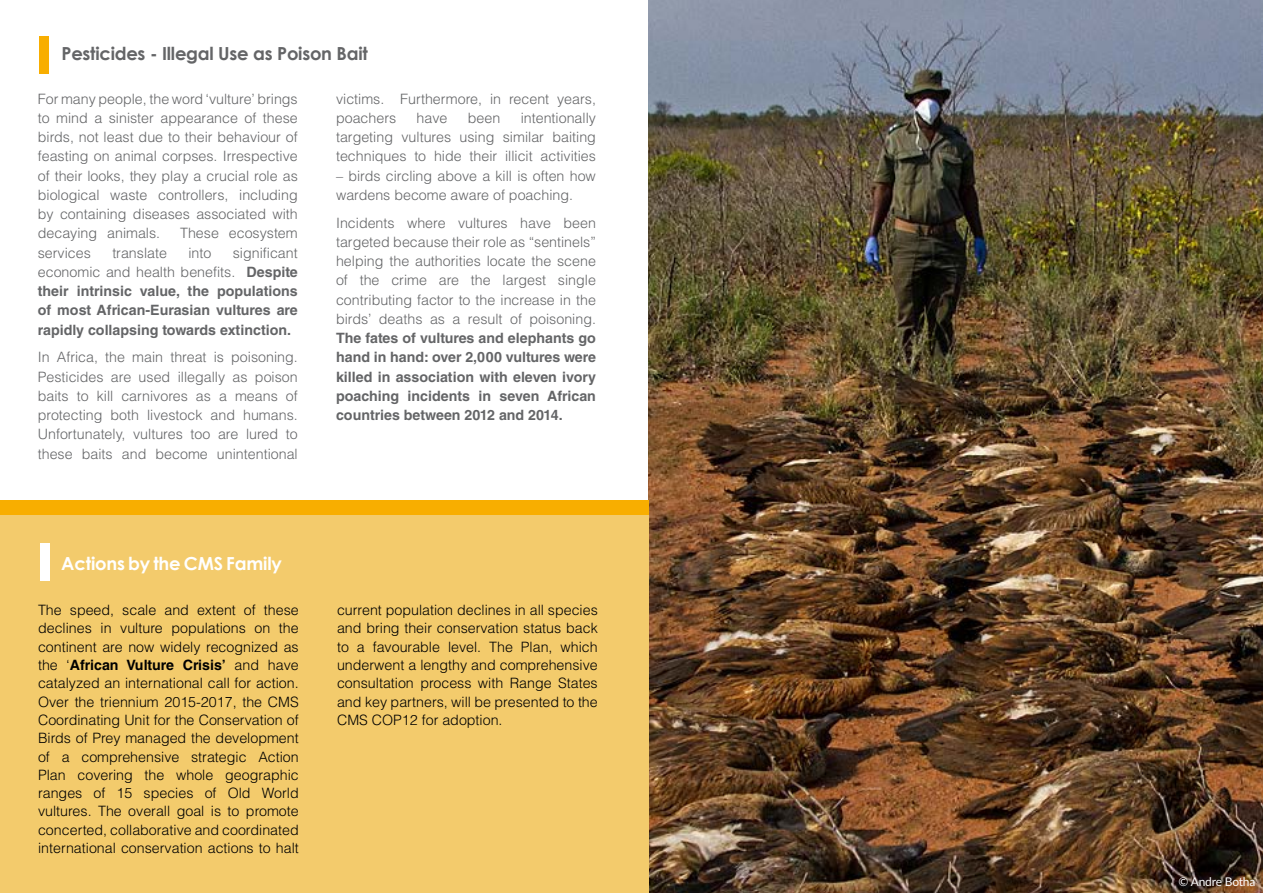
<style>
.page{position:relative;width:1263px;height:893px;background:#fff}
.page>*{position:absolute;margin:0;border:0;box-sizing:border-box;transform-origin:0 0}
.t1{font:700 18px "Century Gothic";letter-spacing:-.015em;color:#646567}
.t2{font:700 18px "Century Gothic";letter-spacing:-.01em;color:#fff}
.t3{font:300 14.25px/19.2px "Helvetica LT Std";color:#646567;text-align:justify}
.t4{font:300 14.25px/18.3px "Helvetica LT Std";color:#000;text-align:justify}
.t5{font:700 14.25px/19.2px "Helvetica LT Std";color:#646567;text-align:justify}
.t6{font:12px "Lato";letter-spacing:-.015em;color:#fff}
.s1{font-weight:300}
.s2{font-weight:700}
</style>
<div class="page">
<img style="left:649px;top:0;width:614px;height:893px">
<div style="left:39px;top:36px;width:10px;height:37px;background:#f8ae00"></div>
<div style="left:0;top:503px;width:649px;height:390px;background:#f3cb6c"></div>
<div style="left:0;top:500px;width:649px;height:14px;background:#f8ae00"></div>
<div style="left:40px;top:544px;width:10px;height:37px;background:#fff"></div>
<p class="t1" style="left:62px;top:40px;width:308px">Pesticides - Illegal Use as Poison Bait</p>
<p class="t3" style="left:38px;top:89px;width:261px">For many people, the word ‘vulture’ brings to mind a sinister appearance of these birds, not least due to their behaviour of feasting on animal corpses. Irrespective of their looks, they play a crucial role as biological waste controllers, including by containing diseases associated with decaying animals.</p>
<p class="t3" style="left:180px;top:224px;width:119px">These ecosystem</p>
<p class="t5" style="left:38px;top:243px;width:261px;text-indent:195px"><span class="s1">significant economic and health benefits.</span> Despite their intrinsic value, the populations of most African-Eurasian vultures are rapidly collapsing towards extinction.</p>
<p class="t3" style="left:38px;top:348px;width:261px">In Africa, the main threat is poisoning.<br>Pesticides are used illegally as poison baits to kill carnivores as a means of protecting both livestock and humans.<br>Unfortunately, vultures too are lured to these baits and become unintentional</p>
<p class="t3" style="left:38px;top:243px;width:55px">services</p>
<p class="t3" style="left:112px;top:243px;width:56px">translate</p>
<p class="t3" style="left:188px;top:243px;width:24px">into</p>
<p class="t3" style="left:336px;top:89px;width:261px">victims. Furthermore, in recent years, poachers</p>
<p class="t3" style="left:336px;top:108px;width:261px;text-indent:185px">intentionally targeting vultures using similar baiting techniques to hide their illicit activities</p>
<p class="t3" style="left:336px;top:166px;width:261px">– birds circling above a kill is often how wardens become aware of poaching.</p>
<p class="t3" style="left:336px;top:213px;width:261px">Incidents where vultures have been targeted because their role as “sentinels” helping the authorities locate the scene of the crime are the largest single contributing factor to the increase in the birds’ deaths as a result of poisoning.</p>
<p class="t5" style="left:336px;top:328px;width:261px">The fates of vultures and elephants go hand in hand: over 2,000 vultures were killed in association with eleven ivory poaching incidents in seven African countries between 2012 and 2014.</p>
<p class="t3" style="left:417px;top:108px;width:32px">have</p>
<p class="t3" style="left:468px;top:108px;width:34px">been</p>
<p class="t2" style="left:61px;top:550px;width:222px">Actions by the CMS Family</p>
<p class="t4" style="left:38px;top:601px;width:262px">The speed, scale and extent of these declines in vulture populations on the continent are now widely recognized as the ‘<span class="s2">African Vulture Crisis’</span> and have catalyzed an international call for action.<br>Over the triennium 2015-2017, the CMS Coordinating Unit for the Conservation of Birds of Prey managed the development of a comprehensive strategic Action Plan covering the whole geographic ranges of 15 species of Old World vultures. The overall goal is to promote concerted, collaborative and coordinated international conservation actions to halt</p>
<p class="t4" style="left:337px;top:601px;width:262px">current population declines in all species and bring their conservation status back to a favourable level. The Plan, which underwent a lengthy and comprehensive consultation process with Range States and key partners, will be presented to the CMS COP12 for adoption.</p>
<p class="t6" style="left:1178px;top:873px;width:78px">© Andre Botha</p>
</div>
